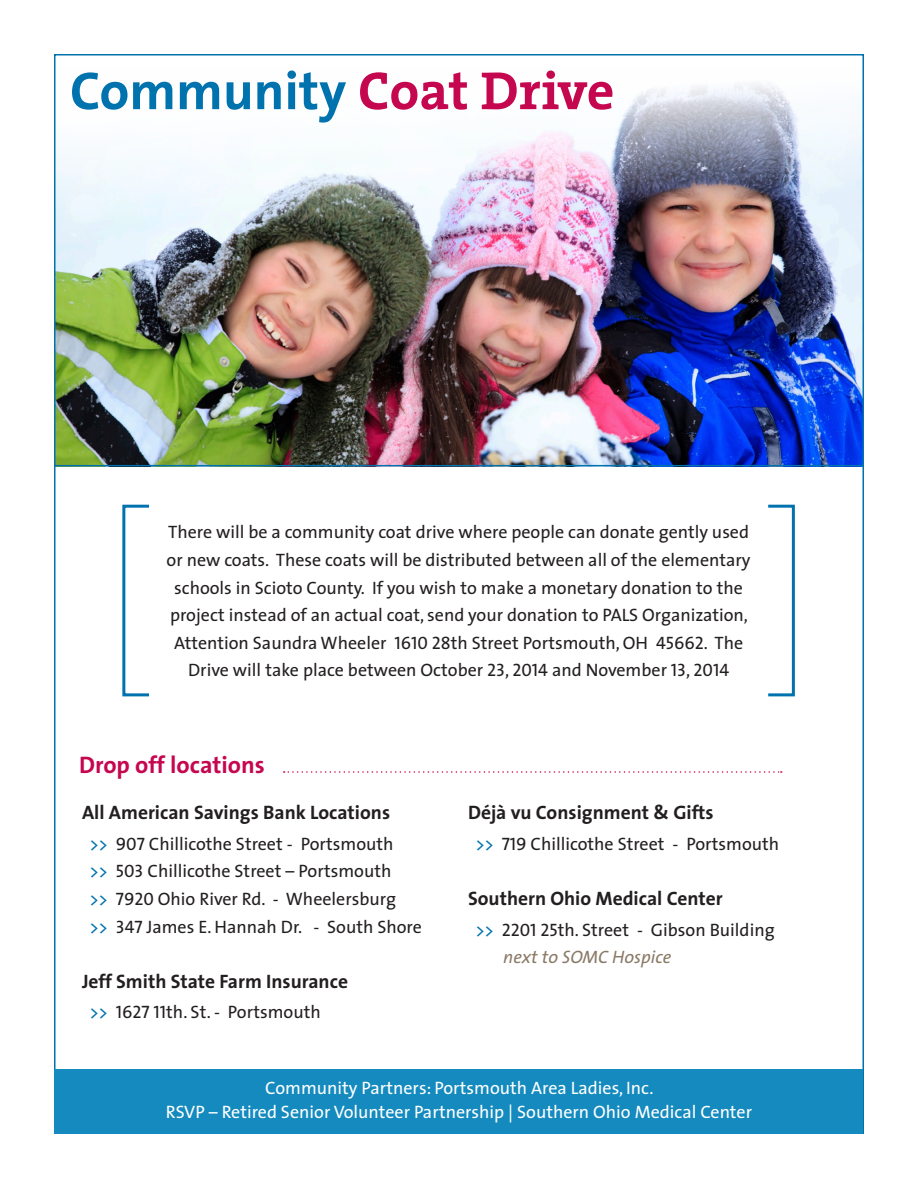
<style>
.page{position:relative;width:918px;height:1188px;background:#fff}
.page>*{position:absolute;margin:0;border:0;box-sizing:border-box;transform-origin:0 0}
.t1{font:700 54px "The Sans";color:#0073ae}
.t2{font:700 24px "The Sans";color:#c50750}
.t3{font:700 19.5px "The Sans";color:#231f20}
.t4{font:18px/27.6px "The Sans";color:#231f20;text-align:center}
.t5{font:18px "The Sans";color:#fff}
.t6{font:italic 18px "The Sans";color:#8a7966}
.s1{font-family:"The Serif";color:#c50750}
.s2{font-family:"The Sans Caps"}
.s3{color:#0073ae}
</style>
<div class="page">
<img style="left:57px;top:83px;width:804px;height:382px">
<hr style="left:54px;top:465px;width:810px;height:1px;background:#0073ae">
<div style="left:55px;top:1069px;width:808px;height:64px;background:#148abf"></div>
<svg style="left:284px;top:771px;width:498px;height:2px"></svg>
<div style="left:122px;top:505px;width:29px;height:191px;border:3px solid #0073ae"></div>
<div style="left:767px;top:505px;width:28px;height:191px;border:3px solid #0073ae"></div>
<p class="t1" style="left:70px;top:56px;width:546px">Community <span class="s1">Coat Drive</span></p>
<p class="t4" style="left:167px;top:519px;width:586px">There will be a community coat drive where people can donate gently used or new coats. These coats will be distributed between all of the elementary schools in Scioto County. If you wish to make a monetary donation to the project instead of an actual coat, send your donation to PALS Organization, Attention Saundra Wheeler <span class="s2">1610 28</span>th Street Portsmouth, OH <span class="s2">45662</span>. The Drive will take place between October <span class="s2">23</span>, <span class="s2">2014</span> and November <span class="s2">13</span>, <span class="s2">2014</span></p>
<p class="t2" style="left:79px;top:750px;width:187px">Drop off locations</p>
<p class="t3" style="left:82px;top:800px;width:310px">All American Savings Bank Locations</p>
<p class="t4" style="left:90px;top:830px;width:305px"><span class="s3">&gt;&gt;</span> <span class="s2">907</span> Chillicothe Street - Portsmouth</p>
<p class="t4" style="left:90px;top:858px;width:303px"><span class="s3">&gt;&gt;</span> <span class="s2">503</span> Chillicothe Street – Portsmouth</p>
<p class="t4" style="left:90px;top:885px;width:308px"><span class="s3">&gt;&gt;</span> <span class="s2">7920</span> Ohio River Rd. - Wheelersburg</p>
<p class="t4" style="left:90px;top:913px;width:333px"><span class="s3">&gt;&gt;</span> <span class="s2">347</span> James E. Hannah Dr. - South Shore</p>
<p class="t3" style="left:82px;top:969px;width:267px">Jeff Smith State Farm Insurance</p>
<p class="t4" style="left:90px;top:999px;width:232px"><span class="s3">&gt;&gt;</span> <span class="s2">1627 11</span>th. St. - Portsmouth</p>
<p class="t3" style="left:468px;top:800px;width:247px">Déjà vu Consignment &amp; Gifts</p>
<p class="t4" style="left:476px;top:830px;width:305px"><span class="s3">&gt;&gt;</span> <span class="s2">719</span> Chillicothe Street - Portsmouth</p>
<p class="t3" style="left:468px;top:886px;width:256px">Southern Ohio Medical Center</p>
<p class="t4" style="left:476px;top:916px;width:300px"><span class="s3">&gt;&gt;</span> <span class="s2">2201 25</span>th. Street - Gibson Building</p>
<p class="t6" style="left:503px;top:946px;width:170px">next to SOMC Hospice</p>
<p class="t5" style="left:265px;top:1076px;width:390px">Community Partners: Portsmouth Area Ladies, Inc.</p>
<p class="t5" style="left:166px;top:1101px;width:588px">RSVP – Retired Senior Volunteer Partnership | Southern Ohio Medical Center</p>
</div>
